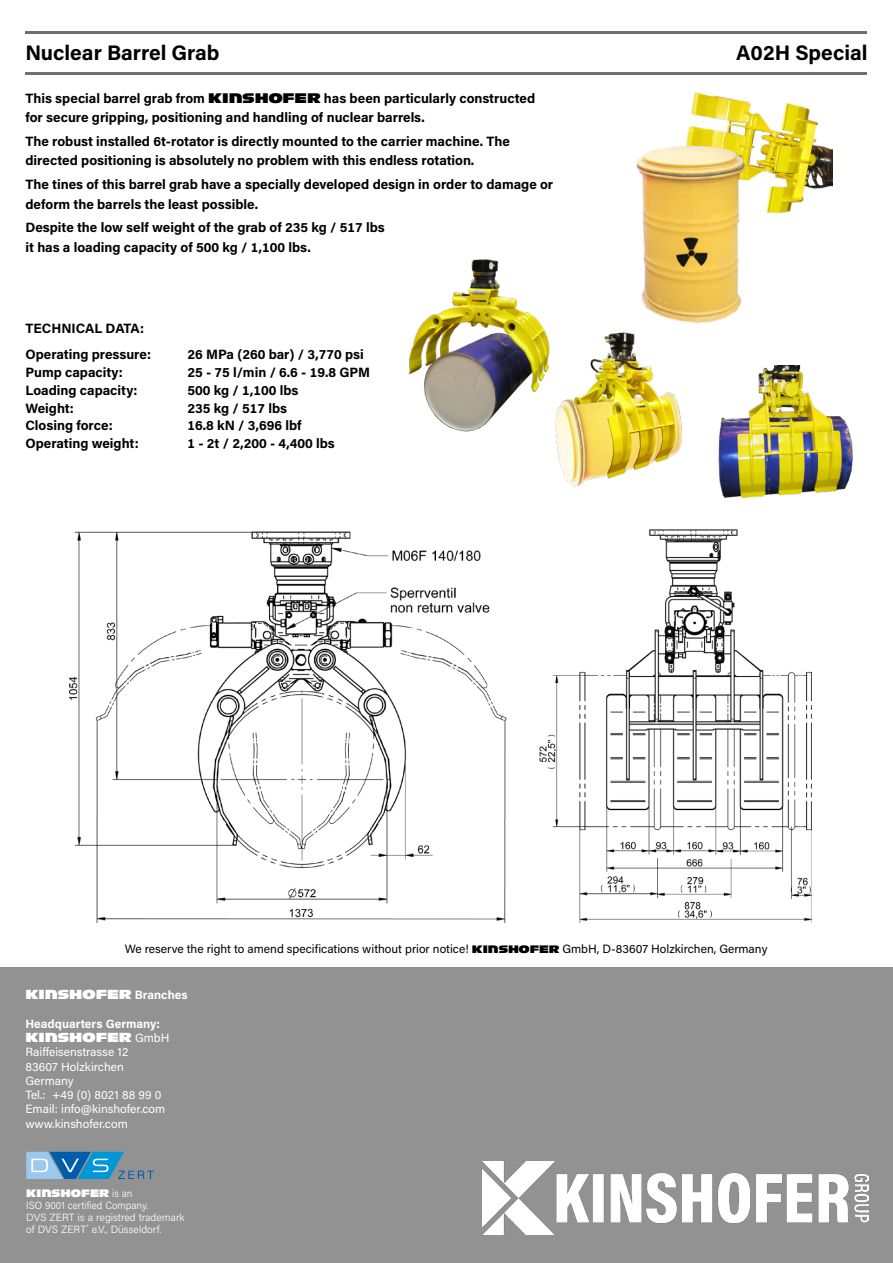
<style>
.page{position:relative;width:893px;height:1263px;background:#fff}
.page>*{position:absolute;margin:0;border:0;box-sizing:border-box;transform-origin:0 0}
.t1{font:700 21px "Acumin Pro";color:#000}
.t2{font:700 13.5px/19.5px "Acumin Pro";color:#000}
.t3{font:12.75px "Antique Olive Kinshofer";color:#fff}
.t4{font:12px/14.2px "Acumin Pro";color:#fff}
.t5{font:12px "Acumin Pro";color:#000}
.t6{font:700 12px "Acumin Pro";color:#fff}
.t7{font:300 10.5px/12px "Acumin Pro";color:#fff;scale:.95 1}
.t8{font:10.5px "Antique Olive Kinshofer";color:#fff;scale:.95 1}
.s1{font-family:"Antique Olive Kinshofer";font-weight:400}
.s2{font-family:"Antique Olive Kinshofer";font-size:10.5px}
.s3{font-family:"Acumin Pro";font-weight:700;font-size:12px}
.s4{font-family:"Acumin Pro";font-size:12px}
.s5{font-family:"Acumin Pro";font-weight:300}
</style>
<div class="page">
<hr style="left:26px;top:72px;width:841px;height:2px;background:#706f6f">
<hr style="left:26px;top:32px;width:841px;height:2px;background:#706f6f">
<div style="left:0;top:967px;width:893px;height:296px;background:#929292"></div>
<svg style="left:26px;top:1152px;width:128px;height:27px"></svg>
<img style="left:482px;top:1161px;width:386px;height:73px">
<img style="left:556px;top:332px;width:126px;height:155px">
<img style="left:636px;top:92px;width:196px;height:231px">
<img style="left:718px;top:365px;width:135px;height:133px">
<img style="left:408px;top:259px;width:150px;height:179px">
<img style="left:70px;top:531px;width:437px;height:392px">
<img style="left:539px;top:529px;width:273px;height:394px">
<h1 class="t1" style="left:26px;top:38px;width:196px">Nuclear Barrel Grab</h1>
<h1 class="t1" style="left:736px;top:38px;width:133px">A02H Special</h1>
<p class="t2" style="left:26px;top:88px;width:511px">This special barrel grab from <span class="s1">KINSHOFER</span> has been particularly constructed for secure gripping, positioning and handling of nuclear barrels.</p>
<p class="t2" style="left:26px;top:131px;width:486px">The robust installed 6t-rotator is directly mounted to the carrier machine. The directed positioning is absolutely no problem with this endless rotation.</p>
<p class="t2" style="left:26px;top:174px;width:529px">The tines of this barrel grab have a specially developed design in order to damage or deform the barrels the least possible.</p>
<p class="t2" style="left:26px;top:217px;width:361px">Despite the low self weight of the grab of 235 kg / 517 lbs it has a loading capacity of 500 kg / 1,100 lbs.</p>
<p class="t2" style="left:26px;top:315px;width:127px;line-height:26.2px">TECHNICAL DATA:<br>Operating pressure:</p>
<p class="t2" style="left:188px;top:344px;width:178px">26 MPa (260 bar) / 3,770 psi</p>
<p class="t2" style="left:26px;top:362px;width:99px">Pump capacity:</p>
<p class="t2" style="left:188px;top:362px;width:184px">25 - 75 l/min / 6.6 - 19.8 GPM</p>
<p class="t2" style="left:26px;top:380px;width:114px">Loading capacity:</p>
<p class="t2" style="left:188px;top:380px;width:113px">500 kg / 1,100 lbs</p>
<p class="t2" style="left:26px;top:398px;width:50px">Weight:</p>
<p class="t2" style="left:188px;top:398px;width:101px">235 kg / 517 lbs</p>
<p class="t2" style="left:26px;top:415px;width:89px">Closing force:</p>
<p class="t2" style="left:188px;top:415px;width:116px">16.8 kN / 3,696 lbf</p>
<p class="t2" style="left:26px;top:433px;width:115px">Operating weight:</p>
<p class="t2" style="left:188px;top:433px;width:149px">1 - 2t / 2,200 - 4,400 lbs</p>
<p class="t5" style="left:125px;top:940px;width:644px">We reserve the right to amend specifications without prior notice! <span class="s2">KINSHOFER</span> GmbH, D-83607 Holzkirchen, Germany</p>
<p class="t3" style="left:26px;top:987px;width:164px">KINSHOFER <span class="s3">Branches</span></p>
<p class="t6" style="left:26px;top:1015px;width:136px">Headquarters Germany:</p>
<p class="t3" style="left:26px;top:1030px;width:145px">KINSHOFER <span class="s4">GmbH</span></p>
<p class="t4" style="left:26px;top:1044px;width:141px">Raiffeisenstrasse 12<br>83607 Holzkirchen<br>Germany<br>Tel.: +49 (0) 8021 88 99 0<br>Email: info@kinshofer.com www.kinshofer.com</p>
<p class="t8" style="left:26px;top:1187px;width:113px">KINSHOFER <span class="s5">is an</span></p>
<p class="t7" style="left:26px;top:1198px;width:168px">ISO 9001 certified Company.<br>DVS ZERT is a registred trademark of DVS ZERT<sup>®</sup> e.V., Düsseldorf.</p>
</div>
